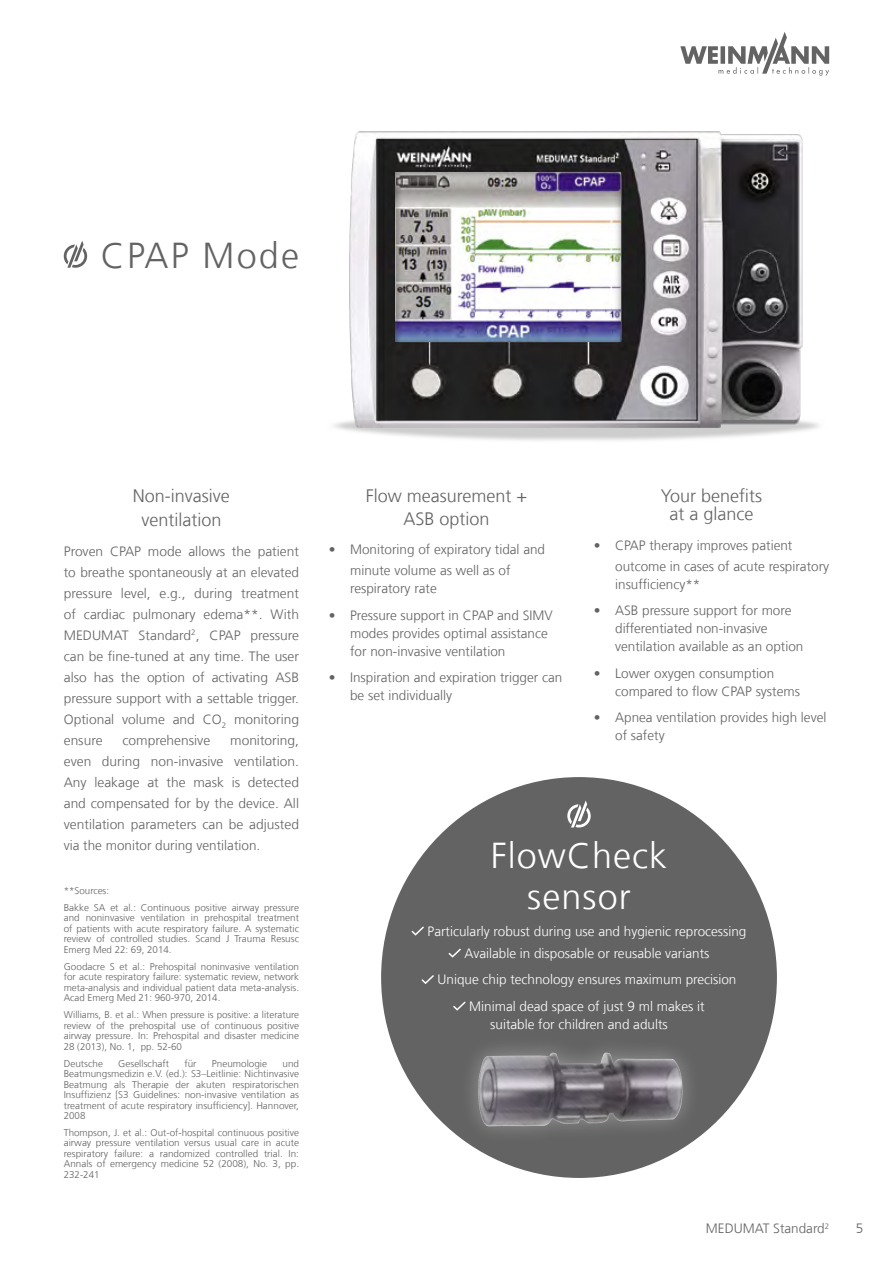
<style>
.page{position:relative;width:893px;height:1263px;background:#fff}
.page>*{position:absolute;margin:0;border:0;box-sizing:border-box;transform-origin:0 0}
.t1{font:300 36px/40.5px "Frutiger LT Com";letter-spacing:.03em;color:#fff;text-align:center}
.t2{font:300 36px "Frutiger LT Com";letter-spacing:.06em;color:#636363}
.t3{font:300 18px/24px "Frutiger LT Com";color:#636363;text-align:center}
.t4{font:300 13.5px/21px "Frutiger LT Com";color:#636363}
.t5{font:300 13.5px/22px "Frutiger LT Com";color:#fff;text-align:center}
.t6{font:300 9.75px/10.5px "Frutiger LT Com";color:#636363;text-align:justify}
.t7{font:300 7.8px "Frutiger LT Com";color:#636363}
</style>
<div class="page">
<svg style="left:680px;top:32px;width:149px;height:44px"></svg>
<svg style="left:64px;top:241px;width:23px;height:27px"></svg>
<svg style="left:334px;top:421px;width:485px;height:20px"></svg>
<img style="left:350px;top:132px;width:452px;height:295px">
<div style="left:383px;top:163px;width:250px;height:178px;background:#000;opacity:.5"></div>
<div style="left:381px;top:777px;width:396px;height:401px;background:#636363;border-radius:50%"></div>
<svg style="left:451px;top:1001px;width:259px;height:177px"></svg>
<svg style="left:411px;top:926px;width:13px;height:10px"></svg>
<svg style="left:449px;top:949px;width:12px;height:9px"></svg>
<svg style="left:422px;top:975px;width:12px;height:9px"></svg>
<svg style="left:453px;top:1002px;width:13px;height:9px"></svg>
<svg style="left:567px;top:800px;width:24px;height:27px"></svg>
<h1 class="t2" style="left:101px;top:234px;width:200px">CPAP Mode</h1>
<h2 class="t3" style="left:133px;top:484px;width:99px">Non-invasive ventilation</h2>
<p class="t4" style="left:64px;top:541px;width:237px;text-align:justify">Proven CPAP mode allows the patient to breathe spontaneously at an elevated pressure level, e.g., during treatment of cardiac pulmonary edema**. With MEDUMAT Standard<sup>2</sup>, CPAP pressure can be fine-tuned at any time. The user also has the option of activating ASB pressure support with a settable trigger.<br>Optional volume and CO<sub>2</sub> monitoring ensure</p>
<h3 class="t4" style="left:123px;top:730px;width:89px">comprehensive</h3>
<h3 class="t4" style="left:64px;top:730px;width:237px;text-align:justify;text-indent:166px">monitoring, even during non-invasive ventilation.<br>Any leakage at the mask is detected and compensated for by the device. All ventilation parameters can be adjusted via the monitor during ventilation.</h3>
<p class="t6" style="left:64px;top:882px;width:237px;line-height:17px">**Sources:<br>Bakke SA et al.: Continuous positive airway pressure</p>
<p class="t6" style="left:64px;top:913px;width:237px">and noninvasive ventilation in prehospital treatment of patients with acute respiratory failure. A systematic review of controlled studies. Scand J Trauma Resusc Emerg Med 22: 69, 2014.</p>
<p class="t6" style="left:64px;top:961px;width:237px">Goodacre S et al.: Prehospital noninvasive ventilation for acute respiratory failure: systematic review, network meta-analysis and individual patient data meta-analysis.<br>Acad Emerg Med 21: 960-970, 2014.</p>
<p class="t6" style="left:64px;top:1009px;width:237px">Williams, B. et al.: When pressure is positive: a literature review of the prehospital use of continuous positive airway pressure. In: Prehospital and disaster medicine 28 (2013), No. 1, pp. 52-60</p>
<p class="t6" style="left:64px;top:1058px;width:41px">Deutsche</p>
<p class="t6" style="left:118px;top:1058px;width:52px">Gesellschaft</p>
<p class="t6" style="left:184px;top:1058px;width:14px">für</p>
<p class="t6" style="left:212px;top:1058px;width:57px">Pneumologie</p>
<p class="t6" style="left:64px;top:1058px;width:237px;text-indent:219px">und Beatmungsmedizin e.V. (ed.): S3–Leitlinie: Nichtinvasive Beatmung als Therapie der akuten respiratorischen Insuffizienz [S3 Guidelines: non-invasive ventilation as treatment of acute respiratory insufficiency]. Hannover, 2008</p>
<p class="t6" style="left:64px;top:1127px;width:237px">Thompson, J. et al.: Out-of-hospital continuous positive airway pressure ventilation versus usual care in acute respiratory failure: a randomized controlled trial. In:<br>Annals of emergency medicine 52 (2008), No. 3, pp.<br>232-241</p>
<h2 class="t3" style="left:366px;top:485px;width:163px;line-height:22.5px">Flow measurement +<br>ASB option</h2>
<h3 class="t4" style="left:350px;top:539px;width:197px;text-indent:-21px">• Monitoring of expiratory tidal and minute volume as well as of</h3>
<h3 class="t4" style="left:350px;top:578px;width:88px">respiratory rate</h3>
<h3 class="t4" style="left:350px;top:606px;width:204px;line-height:18px;text-indent:-21px">• Pressure support in CPAP and SIMV modes provides optimal assistance for non-invasive ventilation</h3>
<h3 class="t4" style="left:350px;top:669px;width:214px;line-height:18px;text-indent:-21px">• Inspiration and expiration trigger can be set individually</h3>
<h2 class="t3" style="left:661px;top:487px;width:103px;line-height:18px">Your benefits at a glance</h2>
<h3 class="t4" style="left:615px;top:535px;width:215px;text-indent:-21px">• CPAP therapy improves patient outcome in cases of acute respiratory</h3>
<h3 class="t4" style="left:615px;top:574px;width:87px">insufficiency**</h3>
<h3 class="t4" style="left:615px;top:602px;width:190px;line-height:18px;text-indent:-21px">• ASB pressure support for more differentiated non-invasive ventilation available as an option</h3>
<h3 class="t4" style="left:615px;top:664px;width:186px;line-height:18px;text-indent:-21px">• Lower oxygen consumption compared to flow CPAP systems</h3>
<h3 class="t4" style="left:615px;top:709px;width:213px;line-height:18px;text-indent:-21px">• Apnea ventilation provides high level of safety</h3>
<h1 class="t1" style="left:491px;top:835px;width:178px">FlowCheck sensor</h1>
<h3 class="t5" style="left:428px;top:920px;width:320px">Particularly robust during use and hygienic reprocessing<br>Available in disposable or reusable variants</h3>
<h3 class="t5" style="left:438px;top:966px;width:300px;line-height:26.5px">Unique chip technology ensures maximum precision<br>Minimal dead space of just 9 ml makes it</h3>
<h3 class="t5" style="left:490px;top:1013px;width:179px">suitable for children and adults</h3>
<h3 class="t4" style="left:706px;top:1218px;width:120px">MEDUMAT Standard</h3>
<h3 class="t4" style="left:856px;top:1218px;width:9px">5</h3>
<p class="t7" style="left:825px;top:1221px;width:6px">2</p>
</div>
